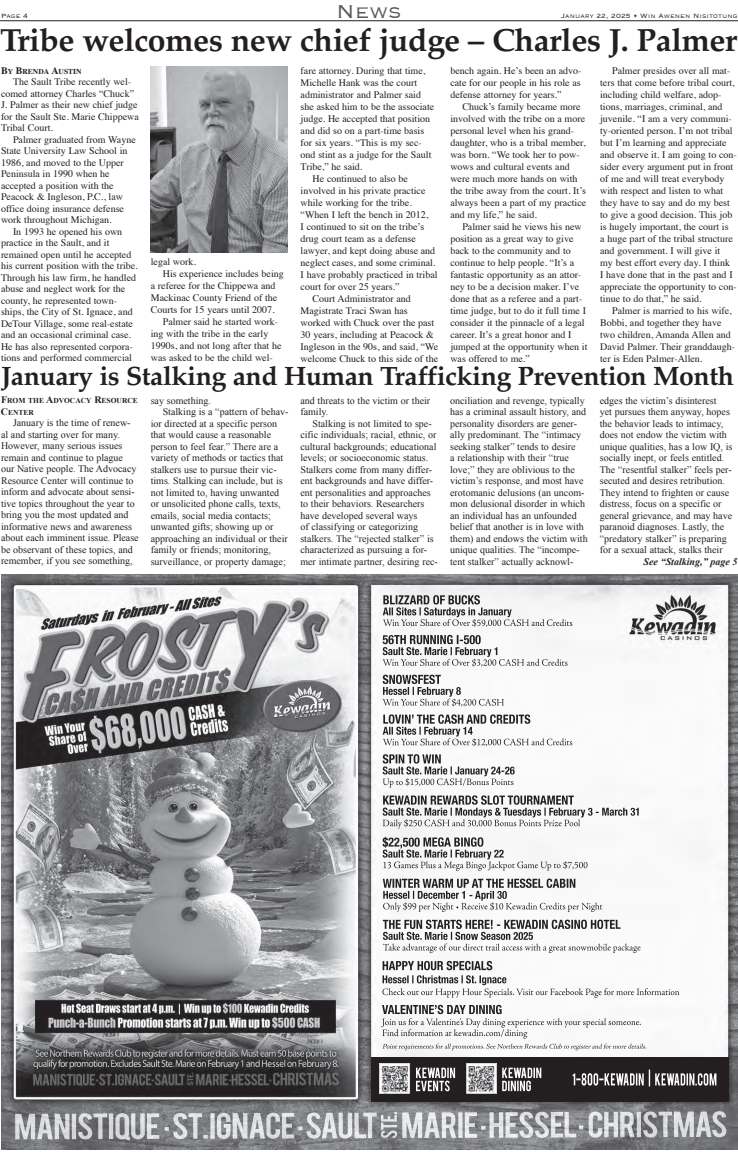
<style>
.page{position:relative;width:738px;height:1152px;background:#fff}
.page>*{position:absolute;margin:0;border:0;box-sizing:border-box;transform-origin:0 0}
.t1{font:700 32px "Palatino";letter-spacing:-.015em;color:#231f20}
.t2{font:700 26.5px "Palatino";letter-spacing:-.015em;color:#231f20}
.t3{font:300 24px "Copperplate";color:#57585a}
.t4{font:10px/12px "Times";color:#231f20}
.t5{font:10px/11.5px "Times New Roman";color:#231f20}
.t6{font:10px/12px "Times";color:#1e1f1e}
.t7{font:italic 700 10px "Times New Roman";color:#231f20}
.t8{font:300 8px "Copperplate";color:#231f20}
.t9{font:700 7.5px/11.5px "Times New Roman";color:#231f20}
.t10{font:700 7.5px "Times";color:#231f20}
.s1{font-size:10px}
</style>
<div class="page">
<hr style="left:0;top:20px;width:738px;height:1px;background:#231f20">
<img style="left:151px;top:66px;width:137px;height:187px">
<img style="left:1px;top:574px;width:737px;height:576px">
<img style="left:371px;top:1057px;width:357px;height:44px">
<img style="left:383px;top:1044px;width:68px;height:5px">
<svg style="left:474px;top:1046px;width:10px;height:3px"></svg>
<img style="left:510px;top:1044px;width:52px;height:5px">
<svg style="left:585px;top:1046px;width:13px;height:3px"></svg>
<img style="left:599px;top:1044px;width:33px;height:5px">
<img style="left:466px;top:1064px;width:30px;height:30px">
<img style="left:380px;top:1064px;width:30px;height:30px">
<p class="t8" style="left:1px;top:11px;width:29px">Page 4</p>
<h3 class="t3" style="left:336px;top:-4px;width:67px">News</h3>
<p class="t8" style="left:561px;top:11px;width:178px">January 22, 2025 • Win Awenen Nisitotung</p>
<h1 class="t1" style="left:0;top:13px;width:739px">Tribe welcomes new chief judge – Charles J. Palmer</h1>
<p class="t10" style="left:1px;top:64px;width:82px"><span class="s1">B</span>Y <span class="s1">B</span>RENDA <span class="s1">A</span>USTIN</p>
<p class="t4" style="left:1px;top:75px;width:139px;line-height:11.5px;text-indent:12px">The Sault Tribe recently wel&shy;comed attorney Charles “Chuck”<br>J. Palmer as their new chief judge for the Sault Ste. Marie Chippewa<br>Tribal Court.</p>
<p class="t4" style="left:1px;top:133px;width:136px;line-height:11.5px;text-indent:12px">Palmer graduated from Wayne<br>State University Law School in<br>1986, and moved to the Upper<br>Peninsula in 1990 when he accepted a position with the<br>Peacock &amp; Ingleson, P.C., law office doing insurance defense work throughout Michigan.</p>
<p class="t4" style="left:1px;top:225px;width:138px;line-height:11.5px;text-indent:12px">In 1993 he opened his own practice in the Sault, and it remained open until he accepted his current position with the tribe.<br>Through his law firm, he handled abuse and neglect work for the county, he represented town&shy;ships, the City of St. Ignace, and<br>DeTour Village, some real-estate and an occasional criminal case.<br>He has also represented corpora&shy;tions and performed commercial</p>
<p class="t4" style="left:600px;top:63px;width:138px;text-indent:12px">Palmer presides over all mat&shy;ters that come before tribal court, including child welfare, adop&shy;tions, marriages, criminal, and juvenile. “I am a very communi&shy;ty-oriented person. I’m not tribal but I’m learning and appreciate and observe it. I am going to con&shy;sider every argument put in front of me and will treat everybody with respect and listen to what they have to say and do my best to give a good decision. This job is hugely important, the court is<br>a huge part of the tribal structure and government. I will give it<br>my best effort every day. I think<br>I have done that in the past and I appreciate the opportunity to con&shy;tinue to do that,” he said.</p>
<p class="t4" style="left:600px;top:303px;width:136px;text-indent:12px">Palmer is married to his wife,<br>Bobbi, and together they have two children, Amanda Allen and<br>David Palmer. Their granddaugh&shy;ter is Eden Palmer-Allen.</p>
<h2 class="t2" style="left:1px;top:354px;width:735px">January is Stalking and Human Trafficking Prevention Month</h2>
<p class="t9" style="left:1px;top:395px;width:138px"><span class="s1">F</span>ROM THE <span class="s1">A</span>DVOCACY <span class="s1">R</span>ESOURCE<br><span class="s1">C</span>ENTER</p>
<p class="t5" style="left:1px;top:417px;width:139px;text-indent:12px">January is the time of renew&shy;al and starting over for many.<br>However, many serious issues remain and continue to plague our Native people. The Advocacy<br>Resource Center will continue to inform and advocate about sensi&shy;tive topics throughout the year to bring you the most updated and informative news and awareness about each imminent issue. Please be observant of these topics, and remember, if you see something,</p>
<p class="t4" style="left:301px;top:63px;width:126px">fare attorney. During that time,</p>
<p class="t4" style="left:301px;top:75px;width:118px">Michelle Hank was the court</p>
<p class="t4" style="left:301px;top:87px;width:122px">administrator and Palmer said</p>
<p class="t4" style="left:301px;top:99px;width:135px">she asked him to be the associate</p>
<p class="t4" style="left:301px;top:111px;width:131px">judge. He accepted that position</p>
<p class="t4" style="left:301px;top:123px;width:125px">and did so on a part-time basis</p>
<p class="t4" style="left:301px;top:135px;width:123px">for six years. “This is my sec-</p>
<p class="t4" style="left:301px;top:147px;width:132px">ond stint as a judge for the Sault</p>
<p class="t4" style="left:301px;top:159px;width:63px">Tribe,” he said.</p>
<p class="t4" style="left:313px;top:171px;width:97px">He continued to also be</p>
<p class="t4" style="left:301px;top:183px;width:126px">involved in his private practice</p>
<p class="t4" style="left:301px;top:195px;width:113px">while working for the tribe.</p>
<p class="t4" style="left:301px;top:207px;width:129px">“When I left the bench in 2012,</p>
<p class="t4" style="left:301px;top:219px;width:125px">I continued to sit on the tribe’s</p>
<p class="t4" style="left:301px;top:231px;width:117px">drug court team as a defense</p>
<p class="t4" style="left:301px;top:243px;width:136px">lawyer, and kept doing abuse and</p>
<p class="t4" style="left:301px;top:255px;width:136px">neglect cases, and some criminal.</p>
<p class="t4" style="left:301px;top:267px;width:139px">I have probably practiced in tribal</p>
<p class="t4" style="left:301px;top:279px;width:101px">court for over 25 years.”</p>
<p class="t6" style="left:301px;top:291px;width:139px;text-indent:12px">Court Administrator and<br>Magistrate Traci Swan has worked with Chuck over the past<br>30 years, including at Peacock &amp;<br>Ingleson in the 90s, and said, “We welcome Chuck to this side of the</p>
<p class="t6" style="left:450px;top:63px;width:133px;text-align:justify">bench again. He’s been an advo&shy;cate for our people in his role as defense attorney for years.”</p>
<p class="t4" style="left:450px;top:99px;width:137px;text-indent:12px">Chuck’s family became more involved with the tribe on a more personal level when his grand&shy;daughter, who is a tribal member, was born. “We took her to pow&shy;wows and cultural events and were much more hands on with the tribe away from the court. It’s always been a part of my practice and my life,” he said.</p>
<p class="t4" style="left:450px;top:219px;width:139px;text-indent:12px">Palmer said he views his new position as a great way to give back to the community and to continue to help people. “It’s a fantastic opportunity as an attor&shy;ney to be a decision maker. I’ve done that as a referee and a part&shy;time judge, but to do it full time I consider it the pinnacle of a legal career. It’s a great honor and I jumped at the opportunity when it was offered to me.”</p>
<p class="t4" style="left:151px;top:255px;width:47px">legal work.</p>
<p class="t4" style="left:163px;top:267px;width:122px">His experience includes being</p>
<p class="t4" style="left:151px;top:279px;width:126px">a referee for the Chippewa and</p>
<p class="t4" style="left:151px;top:291px;width:128px">Mackinac County Friend of the</p>
<p class="t4" style="left:151px;top:303px;width:126px">Courts for 15 years until 2007.</p>
<p class="t4" style="left:163px;top:315px;width:117px">Palmer said he started work-</p>
<p class="t4" style="left:151px;top:327px;width:119px">ing with the tribe in the early</p>
<p class="t4" style="left:151px;top:339px;width:132px">1990s, and not long after that he</p>
<p class="t4" style="left:151px;top:351px;width:124px">was asked to be the child wel-</p>
<p class="t5" style="left:151px;top:394px;width:62px">say something.</p>
<p class="t5" style="left:163px;top:406px;width:127px">Stalking is a “pattern of behav-</p>
<p class="t5" style="left:151px;top:417px;width:128px">ior directed at a specific person</p>
<p class="t5" style="left:151px;top:429px;width:122px">that would cause a reasonable</p>
<p class="t5" style="left:151px;top:440px;width:129px">person to feel fear.” There are a</p>
<p class="t5" style="left:151px;top:452px;width:134px">variety of methods or tactics that</p>
<p class="t5" style="left:151px;top:463px;width:127px">stalkers use to pursue their vic-</p>
<p class="t5" style="left:151px;top:475px;width:134px">tims. Stalking can include, but is</p>
<p class="t5" style="left:151px;top:486px;width:130px">not limited to, having unwanted</p>
<p class="t5" style="left:151px;top:498px;width:131px">or unsolicited phone calls, texts,</p>
<p class="t5" style="left:151px;top:509px;width:122px">emails, social media contacts;</p>
<p class="t5" style="left:151px;top:521px;width:124px">unwanted gifts; showing up or</p>
<p class="t5" style="left:151px;top:532px;width:139px">approaching an individual or their</p>
<p class="t5" style="left:151px;top:544px;width:122px">family or friends; monitoring,</p>
<p class="t5" style="left:151px;top:555px;width:137px">surveillance, or property damage;</p>
<p class="t5" style="left:300px;top:394px;width:131px">and threats to the victim or their family.</p>
<p class="t5" style="left:300px;top:417px;width:139px;text-indent:12px">Stalking is not limited to spe&shy;cific individuals; racial, ethnic, or cultural backgrounds; educational levels; or socioeconomic status.<br>Stalkers come from many differ&shy;ent backgrounds and have differ&shy;ent personalities and approaches to their behaviors. Researchers have developed several ways<br>of classifying or categorizing stalkers. The “rejected stalker” is characterized as pursuing a for&shy;mer intimate partner, desiring rec-</p>
<p class="t5" style="left:450px;top:394px;width:139px">onciliation and revenge, typically has a criminal assault history, and personality disorders are gener&shy;ally predominant. The “intimacy seeking stalker” tends to desire<br>a relationship with their “true love;” they are oblivious to the victim’s response, and most have erotomanic delusions (an uncom&shy;mon delusional disorder in which an individual has an unfounded belief that another is in love with them) and endows the victim with unique qualities. The “incompe&shy;tent stalker” actually acknowl-</p>
<p class="t5" style="left:600px;top:394px;width:134px">edges the victim’s disinterest<br>yet pursues them anyway, hopes the behavior leads to intimacy, does not endow the victim with unique qualities, has a low IQ, is socially inept, or feels entitled.<br>The “resentful stalker” feels per&shy;secuted and desires retribution.<br>They intend to frighten or cause distress, focus on a specific or general grievance, and may have paranoid diagnoses. Lastly, the “predatory stalker” is preparing for a sexual attack, stalks their</p>
<p class="t7" style="left:644px;top:554px;width:96px">See “Stalking,” page 5</p>
</div>
